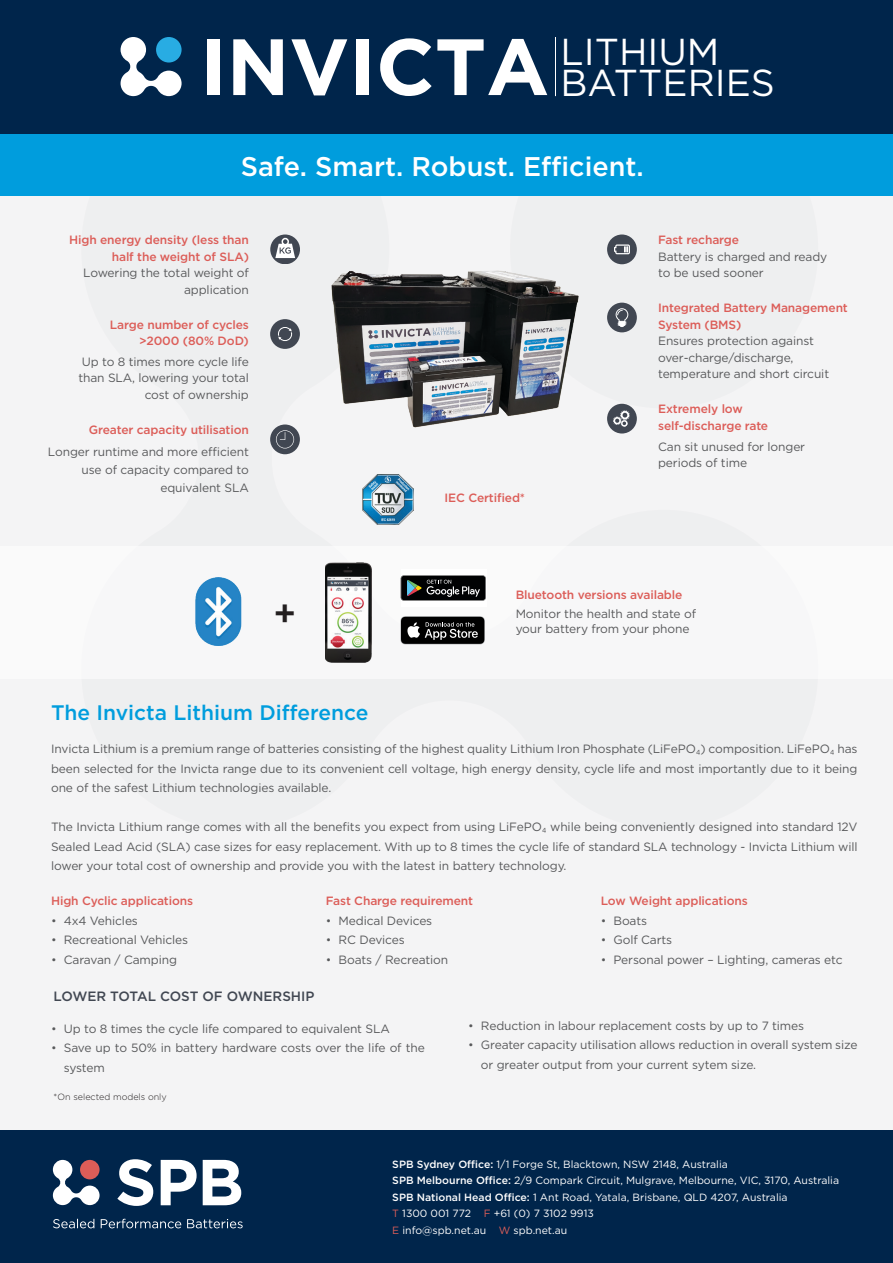
<style>
.page{position:relative;width:893px;height:1263px;background:#fff}
.page>*{position:absolute;margin:0;border:0;box-sizing:border-box;transform-origin:0 0}
.t1{font:37.5px/30.9px "Gotham";color:#fff}
.t2{font:500 36px "Gotham";color:#231f20}
.t3{font:500 27px "Gotham";color:#fff}
.t4{font:500 21px "Gotham";color:#009ddd}
.t5{font:500 13.5px "Gotham";color:#414752}
.t6{font:12px/19.5px "Gotham";letter-spacing:-.01em;color:#58595b}
.t7{font:500 12px/16.5px "Gotham";letter-spacing:-.01em;color:#dc5d58;text-align:right}
.t8{font:10.5px/16.5px "Gotham";color:#fff}
.t9{font:300 9px "Gotham";color:#231f20}
.s1{font-weight:700;font-size:79.65px}
.s2{font-weight:300}
.s3{font-weight:500}
.s4{color:#dc5d58}
</style>
<div class="page">
<div style="left:0;top:131px;width:893px;height:1012px;background:#f4f4f5"></div>
<div style="left:0;top:1130px;width:893px;height:133px;background:#00254b"></div>
<div style="left:0;top:0;width:893px;height:134px;background:#00254b"></div>
<svg style="left:117px;top:1159px;width:124px;height:47px"></svg>
<svg style="left:53px;top:1160px;width:47px;height:45px"></svg>
<svg style="left:53px;top:1219px;width:190px;height:9px"></svg>
<hr style="left:555px;top:38px;width:1px;height:58px;background:#fff">
<svg style="left:121px;top:37px;width:61px;height:59px"></svg>
<div style="left:0;top:134px;width:893px;height:62px;background:#009ddd"></div>
<div style="left:270px;top:319px;width:30px;height:30px;background:#414752;border-radius:50%"></div>
<svg style="left:278px;top:327px;width:14px;height:14px"></svg>
<div style="left:270px;top:234px;width:30px;height:30px;background:#414752;border-radius:50%"></div>
<svg style="left:275px;top:237px;width:20px;height:21px"></svg>
<div style="left:270px;top:424px;width:30px;height:30px;background:#414752;border-radius:50%"></div>
<svg style="left:276px;top:430px;width:18px;height:18px"></svg>
<img style="left:363px;top:474px;width:51px;height:51px">
<img style="left:195px;top:577px;width:47px;height:68px">
<div style="left:401px;top:569px;width:85px;height:38px;background:#fff"></div>
<svg style="left:401px;top:575px;width:85px;height:26px;background:#2c2e2e"></svg>
<svg style="left:400px;top:616px;width:85px;height:28px;background:#323232"></svg>
<img style="left:325px;top:562px;width:46px;height:101px">
<div style="left:607px;top:234px;width:30px;height:30px;background:#414752;border-radius:50%"></div>
<svg style="left:614px;top:244px;width:16px;height:10px"></svg>
<div style="left:607px;top:404px;width:30px;height:29px;background:#414752;border-radius:50%"></div>
<svg style="left:613px;top:410px;width:17px;height:17px"></svg>
<div style="left:607px;top:303px;width:30px;height:29px;background:#414752;border-radius:50%"></div>
<svg style="left:616px;top:308px;width:12px;height:19px"></svg>
<img style="left:331px;top:270px;width:248px;height:158px">
<h1 class="t1" style="left:200px;top:35px;width:577px;text-indent:361px">LITHIUM<br><span class="s1">INVICTA</span> BATTERIES</h1>
<p class="t3" style="left:241px;top:148px;width:405px">Safe. Smart. Robust. Efficient.</p>
<p class="t7" style="left:69px;top:231px;width:181px">High energy density (less than half the weight of SLA)</p>
<p class="t6" style="left:83px;top:264px;width:167px;line-height:16.5px;text-align:right">Lowering the total weight of application</p>
<p class="t7" style="left:110px;top:316px;width:140px">Large number of cycles &gt;2000 (80% DoD)</p>
<p class="t6" style="left:78px;top:353px;width:172px;line-height:16.5px">Up to 8 times more cycle life than SLA, lowering your total</p>
<p class="t6" style="left:145px;top:385px;width:106px">cost of ownership</p>
<p class="t7" style="left:89px;top:421px;width:162px">Greater capacity utilisation</p>
<p class="t6" style="left:48px;top:443px;width:202px;line-height:18px;text-align:right">Longer runtime and more efficient use of capacity compared to equivalent SLA</p>
<p class="t7" style="left:445px;top:490px;width:82px">IEC Certified*</p>
<p class="t7" style="left:658px;top:231px;width:82px">Fast recharge</p>
<p class="t6" style="left:658px;top:248px;width:171px;line-height:16.5px">Battery is charged and ready to be used sooner</p>
<p class="t7" style="left:658px;top:300px;width:191px;text-align:left">Integrated Battery Management<br>System (BMS)</p>
<p class="t6" style="left:658px;top:331px;width:157px">Ensures protection against</p>
<p class="t6" style="left:658px;top:349px;width:173px;line-height:16.5px">over-charge/discharge, temperature and short circuit</p>
<p class="t7" style="left:658px;top:401px;width:112px;text-align:left">Extremely low self-discharge rate</p>
<p class="t6" style="left:658px;top:438px;width:149px;line-height:16.5px">Can sit unused for longer periods of time</p>
<p class="t2" style="left:273px;top:589px;width:24px">+</p>
<p class="t4" style="left:51px;top:699px;width:319px">The Invicta Lithium Difference</p>
<p class="t7" style="left:516px;top:586px;width:168px">Bluetooth versions available</p>
<p class="t6" style="left:516px;top:606px;width:182px;line-height:15px">Monitor the health and state of your battery from your phone</p>
<p class="t6" style="left:51px;top:739px;width:808px;text-align:justify">Invicta Lithium is a premium range of batteries consisting of the highest quality Lithium Iron Phosphate (LiFePO₄) composition. LiFePO₄ has been selected for the Invicta range due to its convenient cell voltage, high energy density, cycle life and most importantly due to it being one of the safest Lithium technologies available.</p>
<p class="t6" style="left:51px;top:817px;width:808px;text-align:justify">The Invicta Lithium range comes with all the benefits you expect from using LiFePO₄ while being conveniently designed into standard 12V Sealed Lead Acid (SLA) case sizes for easy replacement. With up to 8 times the cycle life of standard SLA technology - Invicta Lithium will lower your total cost of ownership and provide you with the latest in battery technology.</p>
<p class="t7" style="left:51px;top:893px;width:144px">High Cyclic applications</p>
<p class="t6" style="left:51px;top:910px;width:88px"><span class="s2">•</span> 4x4 Vehicles</p>
<p class="t6" style="left:51px;top:930px;width:139px"><span class="s2">•</span> Recreational Vehicles</p>
<p class="t6" style="left:51px;top:949px;width:127px"><span class="s2">•</span> Caravan / Camping</p>
<p class="t7" style="left:326px;top:893px;width:149px">Fast Charge requirement</p>
<p class="t6" style="left:326px;top:910px;width:108px"><span class="s2">•</span> Medical Devices</p>
<p class="t6" style="left:326px;top:930px;width:80px"><span class="s2">•</span> RC Devices</p>
<p class="t6" style="left:326px;top:949px;width:124px"><span class="s2">•</span> Boats / Recreation</p>
<p class="t7" style="left:601px;top:893px;width:149px">Low Weight applications</p>
<p class="t6" style="left:601px;top:910px;width:48px"><span class="s2">•</span> Boats</p>
<p class="t6" style="left:601px;top:930px;width:73px"><span class="s2">•</span> Golf Carts</p>
<p class="t6" style="left:601px;top:949px;width:243px"><span class="s2">•</span> Personal power – Lighting, cameras etc</p>
<p class="t5" style="left:54px;top:988px;width:262px">LOWER TOTAL COST OF OWNERSHIP</p>
<p class="t6" style="left:51px;top:1019px;width:340px"><span class="s2">•</span> Up to 8 times the cycle life compared to equivalent SLA</p>
<p class="t6" style="left:64px;top:1038px;width:362px;text-indent:-13px"><span class="s2">•</span> Save up to 50% in battery hardware costs over the life of the system</p>
<p class="t9" style="left:54px;top:1091px;width:115px">*On selected models only</p>
<p class="t6" style="left:468px;top:1016px;width:338px"><span class="s2">•</span> Reduction in labour replacement costs by up to 7 times</p>
<p class="t6" style="left:481px;top:1035px;width:378px;text-indent:-13px"><span class="s2">•</span> Greater capacity utilisation allows reduction in overall system size or greater output from your current sytem size.</p>
<p class="t8" style="left:392px;top:1155px;width:448px"><span class="s3">SPB Sydney Office:</span> 1/1 Forge St, Blacktown, NSW 2148, Australia<br><span class="s3">SPB Melbourne Office:</span> 2/9 Compark Circuit, Mulgrave, Melbourne, VIC, 3170, Australia <span class="s3">SPB National Head Office:</span> 1 Ant Road, Yatala, Brisbane, QLD 4207, Australia<br><span class="s4">T</span> 1300 001 772 <span class="s4">F</span> +61 (0) 7 3102 9913<br><span class="s4">E</span> info@spb.net.au <span class="s4">W</span> spb.net.au</p>
</div>
